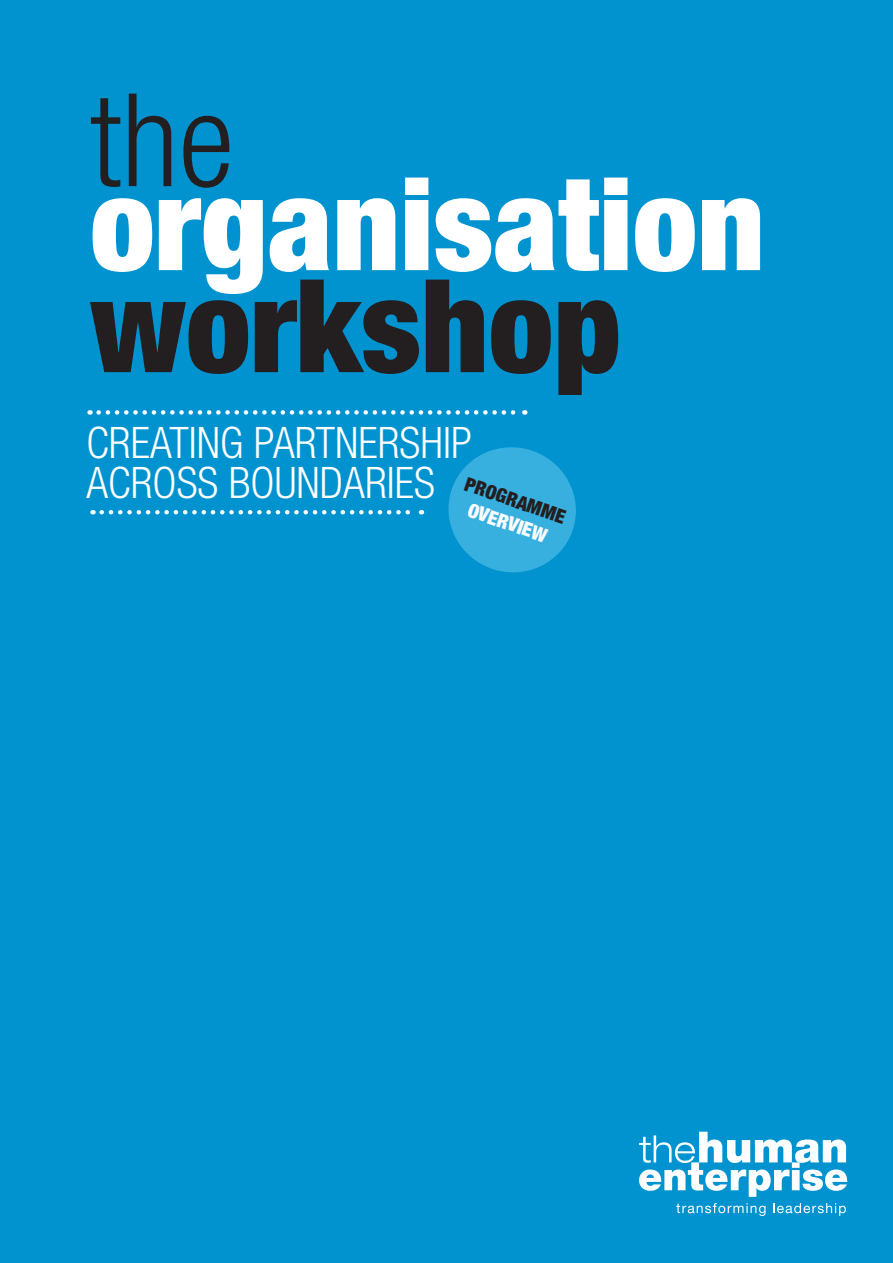
<style>
.page{position:relative;width:893px;height:1263px;background:#0093d0}
.page>*{position:absolute;margin:0;border:0;box-sizing:border-box;transform-origin:0 0}
.t1{font:900 condensed 129.6px/102px "Helvetica Neue LT Std";color:#fff}
.t2{font:300 condensed 129.6px "Helvetica Neue LT Std";color:#231f20}
.t3{font:300 condensed 43.5px/40.5px "Helvetica Neue LT Std";color:#fdfdfd}
.t4{font:900 condensed 19.5px "Helvetica Neue LT Std";color:#231f20}
.t5{font:900 condensed 19.5px "Helvetica Neue LT Std";color:#fbfdfe}
.s1{color:#231f20}
</style>
<div class="page">
<svg style="left:99px;top:410px;width:426px;height:5px"></svg>
<svg style="left:102px;top:510px;width:320px;height:4px"></svg>
<svg style="left:448px;top:447px;width:128px;height:126px"></svg>
<svg style="left:676px;top:1203px;width:90px;height:13px"></svg>
<svg style="left:773px;top:1203px;width:73px;height:13px"></svg>
<svg style="left:639px;top:1132px;width:208px;height:65px"></svg>
<p class="t2" style="left:90px;top:66px;width:145px">the</p>
<p class="t1" style="left:90px;top:171px;width:676px">organisation <span class="s1">workshop</span></p>
<p class="t3" style="left:86px;top:422px;width:387px">CREATING PARTNERSHIP<br>ACROSS BOUNDARIES</p>
<p class="t4" style="left:469px;top:472px;width:107px;rotate:19deg">PROGRAMME</p>
<p class="t5" style="left:473px;top:498px;width:84px;rotate:19deg">OVERVIEW</p>
</div>
